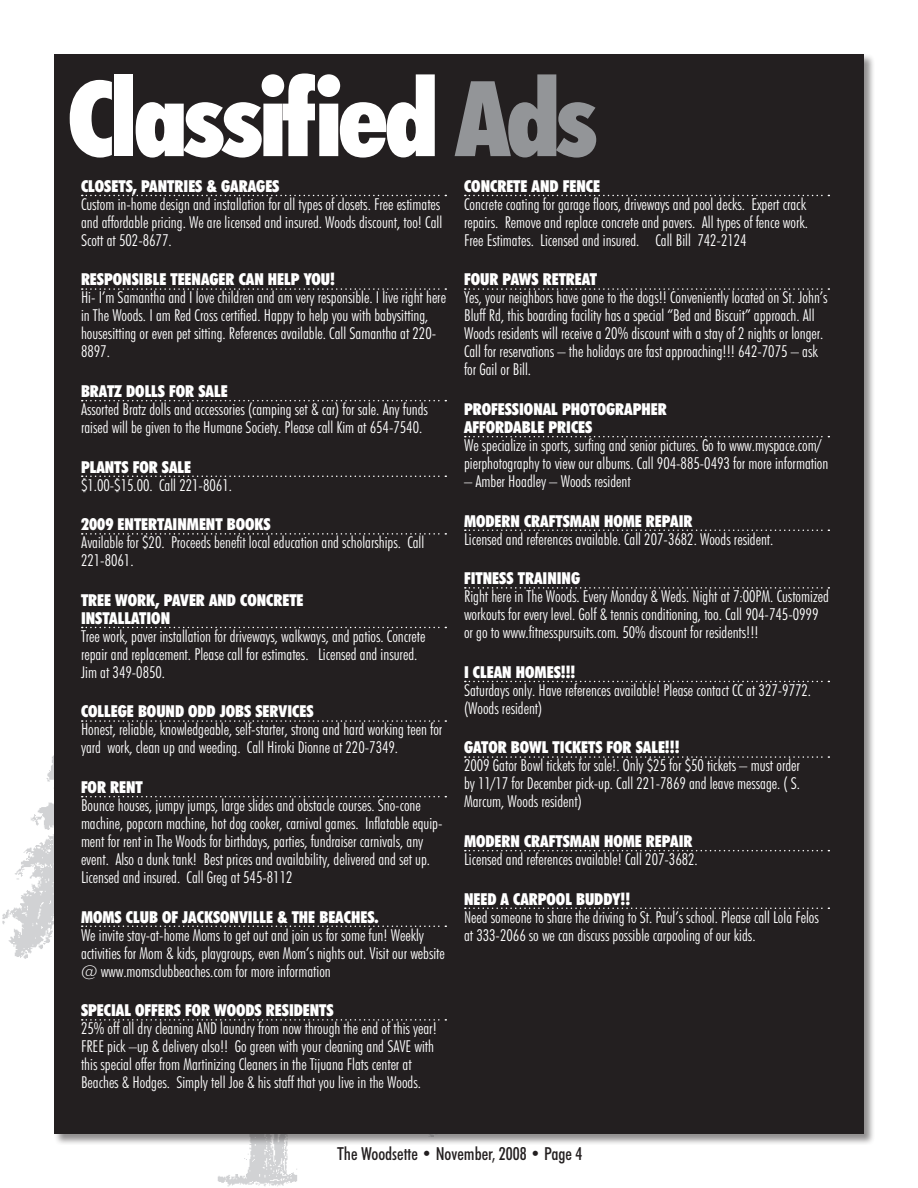
<style>
.page{position:relative;width:918px;height:1188px;background:#fff}
.page>*{position:absolute;margin:0;border:0;box-sizing:border-box;transform-origin:0 0}
.Big_head{font:900 condensed 105px "Futura BT";letter-spacing:-.04em;color:#fff}
.t1{font:500 condensed 18px "Futura BT";color:#231f20}
.body{font:300 condensed 16.5px/18px "Futura BT";color:#fff}
.Classified_Head{font:900 condensed 16.5px/18px "Futura BT";color:#fff}
.s1{color:#939598}
</style>
<div class="page">
<img style="left:2px;top:756px;width:295px;height:431px">
<div style="left:53px;top:53px;width:822px;height:1092px;background:#231f20;opacity:.5"></div>
<div style="left:55px;top:55px;width:808px;height:1078px;background:#231f20"></div>
<svg style="left:82px;top:195px;width:364px;height:1px"></svg>
<svg style="left:82px;top:288px;width:364px;height:2px"></svg>
<svg style="left:82px;top:400px;width:364px;height:1px"></svg>
<svg style="left:82px;top:476px;width:364px;height:1px"></svg>
<svg style="left:82px;top:533px;width:364px;height:2px"></svg>
<svg style="left:82px;top:627px;width:364px;height:1px"></svg>
<svg style="left:82px;top:720px;width:364px;height:2px"></svg>
<svg style="left:82px;top:796px;width:364px;height:1px"></svg>
<svg style="left:82px;top:926px;width:364px;height:1px"></svg>
<svg style="left:82px;top:1019px;width:364px;height:2px"></svg>
<svg style="left:465px;top:195px;width:364px;height:1px"></svg>
<svg style="left:465px;top:288px;width:364px;height:2px"></svg>
<svg style="left:465px;top:436px;width:364px;height:1px"></svg>
<svg style="left:465px;top:530px;width:364px;height:1px"></svg>
<svg style="left:465px;top:587px;width:364px;height:2px"></svg>
<svg style="left:465px;top:681px;width:364px;height:1px"></svg>
<svg style="left:465px;top:756px;width:364px;height:2px"></svg>
<svg style="left:465px;top:850px;width:364px;height:1px"></svg>
<svg style="left:465px;top:908px;width:364px;height:1px"></svg>
<p class="Big_head" style="left:68px;top:55px;width:532px">CLASSIFIED <span class="s1">ADS</span></p>
<p class="Classified_Head" style="left:81px;top:177px;width:200px">CLOSETS, PANTRIES &amp; GARAGES</p>
<p class="body" style="left:81px;top:195px;width:363px;text-align:justify">Custom in-home design and installation for all types of closets. Free estimates and affordable pricing. We are licensed and insured. Woods discount, too! Call Scott at 502-8677.</p>
<p class="Classified_Head" style="left:81px;top:270px;width:255px">RESPONSIBLE TEENAGER CAN HELP YOU!</p>
<p class="body" style="left:81px;top:288px;width:367px">Hi- I’m Samantha and I love children and am very responsible. I live right here in The Woods. I am Red Cross certified. Happy to help you with babysitting, housesitting or even pet sitting. References available. Call Samantha at 220- 8897.</p>
<p class="Classified_Head" style="left:81px;top:382px;width:148px">BRATZ DOLLS FOR SALE</p>
<p class="body" style="left:81px;top:400px;width:348px">Assorted Bratz dolls and accessories (camping set &amp; car) for sale. Any funds raised will be given to the Humane Society. Please call Kim at 654-7540.</p>
<p class="Classified_Head" style="left:81px;top:458px;width:18px">PLANTS</p>
<p class="Classified_Head" style="left:133px;top:458px;width:10px">FOR</p>
<p class="Classified_Head" style="left:162px;top:458px;width:9px">SALE</p>
<p class="body" style="left:81px;top:476px;width:152px">$1.00-$15.00. Call 221-8061.</p>
<p class="Classified_Head" style="left:81px;top:515px;width:53px">2009 ENTERTAINMENT</p>
<p class="Classified_Head" style="left:227px;top:515px;width:45px">BOOKS</p>
<p class="body" style="left:81px;top:533px;width:345px">Available for $20. Proceeds benefit local education and scholarships. Call<br>221-8061.</p>
<p class="Classified_Head" style="left:81px;top:591px;width:224px">TREE WORK, PAVER AND CONCRETE<br>INSTALLATION</p>
<p class="body" style="left:81px;top:627px;width:346px">Tree work, paver installation for driveways, walkways, and patios. Concrete repair and replacement. Please call for estimates. Licensed and insured.<br>Jim at 349-0850.</p>
<p class="Classified_Head" style="left:81px;top:702px;width:234px">COLLEGE BOUND ODD JOBS SERVICES</p>
<p class="body" style="left:81px;top:720px;width:363px">Honest, reliable, knowledgeable, self-starter, strong and hard working teen for yard work, clean up and weeding. Call Hiroki Dionne at 220-7349.</p>
<p class="Classified_Head" style="left:81px;top:778px;width:63px">FOR RENT</p>
<p class="body" style="left:81px;top:796px;width:363px">Bounce houses, jumpy jumps, large slides and obstacle courses. Sno-cone machine, popcorn machine, hot dog cooker, carnival games. Inflatable equip&shy;ment for rent in The Woods for birthdays, parties, fundraiser carnivals, any event. Also a dunk tank! Best prices and availability, delivered and set up.<br>Licensed and insured. Call Greg at 545-8112</p>
<p class="Classified_Head" style="left:81px;top:908px;width:299px">MOMS CLUB OF JACKSONVILLE &amp; THE BEACHES.</p>
<p class="body" style="left:81px;top:926px;width:365px">We invite stay-at-home Moms to get out and join us for some fun! Weekly activities for Mom &amp; kids, playgroups, even Mom’s nights out. Visit our website @ www.momsclubbeaches.com for more information</p>
<p class="Classified_Head" style="left:81px;top:1001px;width:254px">SPECIAL OFFERS FOR WOODS RESIDENTS</p>
<p class="body" style="left:81px;top:1019px;width:357px">25% off all dry cleaning AND laundry from now through the end of this year!<br>FREE pick –up &amp; delivery also!! Go green with your cleaning and SAVE with this special offer from Martinizing Cleaners in the Tijuana Flats center at Beaches &amp; Hodges. Simply tell Joe &amp; his staff that you live in the Woods.</p>
<p class="Classified_Head" style="left:464px;top:177px;width:17px">CONCRETE</p>
<p class="Classified_Head" style="left:532px;top:177px;width:10px">AND</p>
<p class="Classified_Head" style="left:563px;top:177px;width:16px">FENCE</p>
<p class="body" style="left:464px;top:195px;width:346px">Concrete coating for garage floors, driveways and pool decks. Expert crack repairs. Remove and replace concrete and pavers. All types of fence work.<br>Free Estimates. Licensed and insured. Call Bill 742-2124</p>
<p class="Classified_Head" style="left:464px;top:270px;width:135px">FOUR PAWS RETREAT</p>
<p class="body" style="left:464px;top:288px;width:365px">Yes, your neighbors have gone to the dogs!! Conveniently located on St. John’s Bluff Rd, this boarding facility has a special “Bed and Biscuit” approach. All Woods residents will receive a 20% discount with a stay of 2 nights or longer.<br>Call for reservations – the holidays are fast approaching!!! 642-7075 – ask for Gail or Bill.</p>
<p class="Classified_Head" style="left:464px;top:400px;width:204px">PROFESSIONAL PHOTOGRAPHER<br>AFFORDABLE PRICES</p>
<p class="body" style="left:464px;top:436px;width:366px">We specialize in sports, surfing and senior pictures. Go to www.myspace.com/ pierphotography to view our albums. Call 904-885-0493 for more information</p>
<p class="body" style="left:464px;top:472px;width:168px">– Amber Hoadley – Woods resident</p>
<p class="Classified_Head" style="left:464px;top:512px;width:230px">MODERN CRAFTSMAN HOME REPAIR</p>
<p class="body" style="left:464px;top:530px;width:311px">Licensed and references available. Call 207-3682. Woods resident.</p>
<p class="Classified_Head" style="left:464px;top:569px;width:21px">FITNESS</p>
<p class="Classified_Head" style="left:518px;top:569px;width:17px">TRAINING</p>
<p class="body" style="left:464px;top:587px;width:366px">Right here in The Woods. Every Monday &amp; Weds. Night at 7:00PM. Customized workouts for every level. Golf &amp; tennis conditioning, too. Call 904-745-0999 or go to www.fitnesspursuits.com. 50% discount for residents!!!</p>
<p class="Classified_Head" style="left:464px;top:663px;width:18px">I CLEAN</p>
<p class="Classified_Head" style="left:516px;top:663px;width:10px">HOMES</p>
<p class="Classified_Head" style="left:561px;top:663px;width:16px">!!!</p>
<p class="body" style="left:464px;top:681px;width:349px">Saturdays only. Have references available! Please contact CC at 327-9772. (Woods resident)</p>
<p class="Classified_Head" style="left:464px;top:738px;width:217px">GATOR BOWL TICKETS FOR SALE!!!</p>
<p class="body" style="left:464px;top:756px;width:337px;text-align:justify">2009 Gator Bowl tickets for sale!. Only $25 for $50 tickets – must order by 11/17 for December pick-up. Call 221-7869 and leave message. ( S.<br>Marcum, Woods resident)</p>
<p class="Classified_Head" style="left:464px;top:832px;width:230px">MODERN CRAFTSMAN HOME REPAIR</p>
<p class="body" style="left:464px;top:850px;width:235px">Licensed and references available! Call 207-3682.</p>
<p class="Classified_Head" style="left:464px;top:890px;width:168px">NEED A CARPOOL BUDDY!!</p>
<p class="body" style="left:464px;top:908px;width:356px">Need someone to share the driving to St. Paul’s school. Please call Lola Felos at 333-2066 so we can discuss possible carpooling of our kids.</p>
<p class="t1" style="left:337px;top:1142px;width:247px">The Woodsette • November, 2008 • Page 4</p>
</div>
